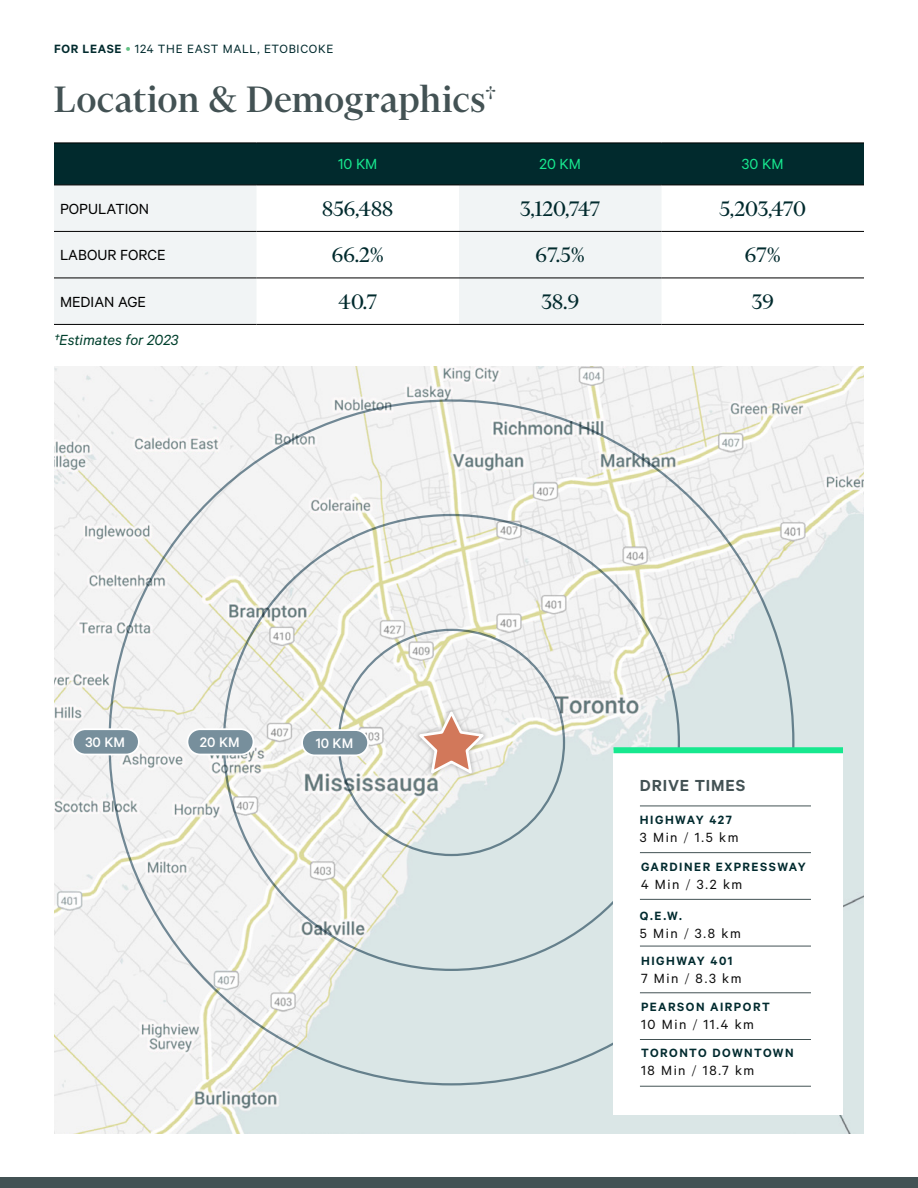
<style>
.page{position:relative;width:918px;height:1188px;background:#fff}
.page>*{position:absolute;margin:0;border:0;box-sizing:border-box;transform-origin:0 0}
.t1{font:500 42px "Financier Display";letter-spacing:.015em;color:#435254}
.t2{font:24px "Financier Display";color:#012a2d}
.t3{font:600 18px "Calibre";letter-spacing:.05em;color:#435254}
.t4{font:16.5px "Calibre";color:#000}
.t5{font:italic 16.5px "Calibre";color:#00402d}
.t6{font:16.5px "Calibre";color:#17e88f}
.t7{font:500 15.6px "Calibre";color:#fff}
.t8{font:15px "Calibre";letter-spacing:.1em;color:#0d0d0d}
.t9{font:600 13.5px "Calibre";letter-spacing:.11em;color:#002a2e}
.t10{font:13.5px "Calibre";letter-spacing:.05em;color:#012a2d}
.s1{font-weight:600}
.s2{font-weight:500;color:#62c084}
.s3{font-weight:300}
</style>
<div class="page">
<div style="left:0;top:1177px;width:918px;height:11px;background:#435254"></div>
<img style="left:54px;top:366px;width:810px;height:768px">
<div style="left:414px;top:707px;width:75px;height:72px;background:#000;opacity:.2"></div>
<svg style="left:415px;top:709px;width:73px;height:68px"></svg>
<div style="left:302px;top:730px;width:66px;height:25px;background:#778f9c;border-radius:13px"></div>
<div style="left:301px;top:729px;width:68px;height:27px;border:2px solid #fff;border-radius:13px"></div>
<div style="left:187px;top:729px;width:66px;height:26px;background:#778f9c;border-radius:13px"></div>
<div style="left:187px;top:728px;width:67px;height:27px;border:2px solid #fff;border-radius:13px"></div>
<div style="left:73px;top:729px;width:66px;height:26px;background:#778f9c;border-radius:13px"></div>
<div style="left:72px;top:728px;width:68px;height:27px;border:2px solid #fff;border-radius:13px"></div>
<div style="left:614px;top:750px;width:229px;height:365px;background:#fff"></div>
<hr style="left:640px;top:806px;width:171px;height:1px;background:#435254">
<hr style="left:640px;top:1086px;width:171px;height:1px;background:#435254">
<hr style="left:640px;top:852px;width:171px;height:1px;background:#435254">
<hr style="left:640px;top:899px;width:171px;height:1px;background:#435254">
<hr style="left:640px;top:946px;width:171px;height:1px;background:#435254">
<hr style="left:640px;top:993px;width:171px;height:1px;background:#435254">
<hr style="left:640px;top:1039px;width:171px;height:1px;background:#435254">
<div style="left:614px;top:747px;width:229px;height:6px;background:#17e88f"></div>
<div style="left:54px;top:144px;width:810px;height:41px;background:#012a2d"></div>
<svg style="left:54px;top:186px;width:608px;height:138px;fill:#f1f4f5"></svg>
<hr style="left:54px;top:143px;width:202px;height:1px;background:#000">
<hr style="left:256px;top:143px;width:203px;height:1px;background:#000">
<hr style="left:459px;top:143px;width:203px;height:1px;background:#000">
<hr style="left:662px;top:143px;width:202px;height:1px;background:#000">
<hr style="left:54px;top:185px;width:202px;height:1px;background:#000">
<hr style="left:256px;top:185px;width:203px;height:1px;background:#000">
<hr style="left:459px;top:185px;width:203px;height:1px;background:#000">
<hr style="left:662px;top:185px;width:202px;height:1px;background:#000">
<hr style="left:54px;top:231px;width:202px;height:1px;background:#000">
<hr style="left:256px;top:231px;width:203px;height:1px;background:#000">
<hr style="left:459px;top:231px;width:203px;height:1px;background:#000">
<hr style="left:662px;top:231px;width:202px;height:1px;background:#000">
<hr style="left:54px;top:278px;width:202px;height:1px;background:#000">
<hr style="left:256px;top:278px;width:203px;height:1px;background:#000">
<hr style="left:459px;top:278px;width:203px;height:1px;background:#000">
<hr style="left:662px;top:278px;width:202px;height:1px;background:#000">
<hr style="left:54px;top:324px;width:202px;height:1px;background:#000">
<hr style="left:256px;top:324px;width:203px;height:1px;background:#000">
<hr style="left:459px;top:324px;width:203px;height:1px;background:#000">
<hr style="left:662px;top:324px;width:202px;height:1px;background:#000">
<p class="t10" style="left:54px;top:41px;width:281px"><span class="s1">FOR LEASE</span> <span class="s2">•</span> 124 THE EAST MALL, ETOBICOKE</p>
<h1 class="t1" style="left:54px;top:77px;width:444px">Location &amp; Demographics†</h1>
<p class="t6" style="left:338px;top:155px;width:41px">10 KM</p>
<p class="t6" style="left:539px;top:155px;width:43px">20 KM</p>
<p class="t6" style="left:742px;top:155px;width:43px">30 KM</p>
<p class="t4" style="left:60px;top:199px;width:91px">POPULATION</p>
<h2 class="t2" style="left:322px;top:196px;width:73px">856,488</h2>
<h2 class="t2" style="left:520px;top:196px;width:81px">3,120,747</h2>
<h2 class="t2" style="left:720px;top:196px;width:88px">5,203,470</h2>
<p class="t4" style="left:60px;top:245px;width:107px">LABOUR FORCE</p>
<h2 class="t2" style="left:332px;top:243px;width:54px">66.2%</h2>
<h2 class="t2" style="left:536px;top:243px;width:51px">67.5%</h2>
<h2 class="t2" style="left:745px;top:243px;width:38px">67%</h2>
<p class="t4" style="left:60px;top:292px;width:88px">MEDIAN AGE</p>
<h2 class="t2" style="left:338px;top:289px;width:41px">40.7</h2>
<h2 class="t2" style="left:541px;top:289px;width:39px">38.9</h2>
<h2 class="t2" style="left:752px;top:289px;width:24px">39</h2>
<p class="t5" style="left:54px;top:331px;width:126px">†Estimates for 2023</p>
<p class="t7" style="left:85px;top:733px;width:41px">30 KM</p>
<p class="t7" style="left:200px;top:733px;width:41px">20 KM</p>
<p class="t7" style="left:316px;top:734px;width:39px">10 KM</p>
<h3 class="t3" style="left:640px;top:774px;width:107px">DRIVE TIMES</h3>
<p class="t9" style="left:640px;top:812px;width:94px">HIGHWAY 427</p>
<p class="t8" style="left:640px;top:829px;width:100px">3 Min <span class="s3">/</span> 1.5 km</p>
<p class="t9" style="left:641px;top:859px;width:166px">GARDINER EXPRESSWAY</p>
<p class="t8" style="left:641px;top:876px;width:103px">4 Min <span class="s3">/</span> 3.2 km</p>
<p class="t9" style="left:640px;top:908px;width:43px">Q.E.W.</p>
<p class="t8" style="left:640px;top:924px;width:102px">5 Min <span class="s3">/</span> 3.8 km</p>
<p class="t9" style="left:641px;top:953px;width:93px">HIGHWAY 401</p>
<p class="t8" style="left:641px;top:970px;width:102px">7 Min <span class="s3">/</span> 8.3 km</p>
<p class="t9" style="left:641px;top:999px;width:130px">PEARSON AIRPORT</p>
<p class="t8" style="left:641px;top:1016px;width:115px">10 Min <span class="s3">/</span> 11.4 km</p>
<p class="t9" style="left:641px;top:1045px;width:154px">TORONTO DOWNTOWN</p>
<p class="t8" style="left:641px;top:1062px;width:115px">18 Min <span class="s3">/</span> 18.7 km</p>
</div>
